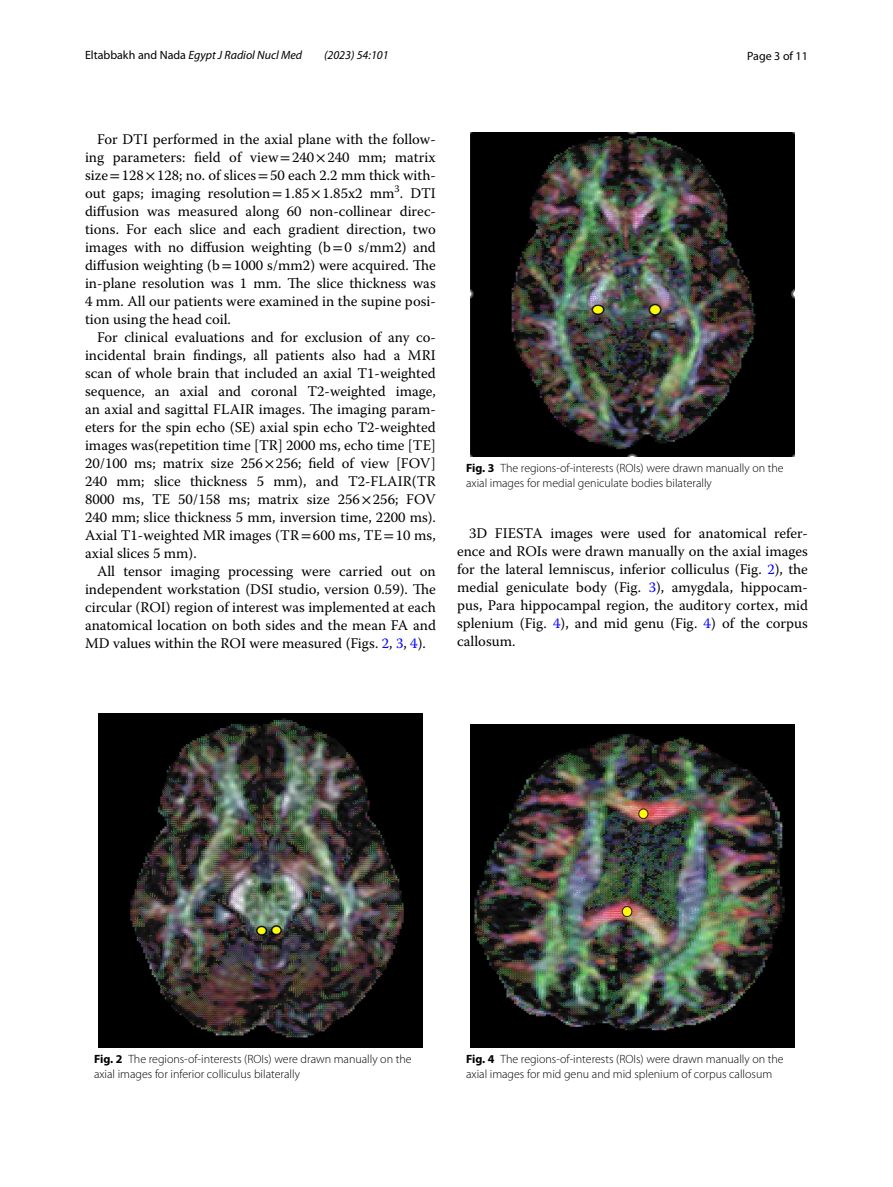
<style>
.page{position:relative;width:893px;height:1187px;background:#fff}
.page>*{position:absolute;margin:0;border:0;box-sizing:border-box;transform-origin:0 0}
.t1{font:14.7px/18px "Warnock Pro";color:#000;text-align:justify}
.t2{font:300 12px/15px "Myriad Pro";color:#000}
.t3{font:italic 12px "Myriad Pro";color:#000}
.t4{font:12px "Myriad Pro";color:#000}
.s1{font-style:normal}
.s2{font-family:"STIX"}
.s3{color:#00f}
.s4{font-weight:700}
</style>
<div class="page">
<img style="left:99px;top:713px;width:323px;height:334px">
<img style="left:471px;top:133px;width:323px;height:323px">
<img style="left:471px;top:724px;width:323px;height:323px">
<p class="t3" style="left:85px;top:48px;width:219px"><span class="s1">Eltabbakh and Nada</span> Egypt J Radiol Nucl Med</p>
<p class="t3" style="left:324px;top:48px;width:66px">(2023) 54:101</p>
<p class="t4" style="left:747px;top:48px;width:62px">Page 3 of 11</p>
<p class="t1" style="left:85px;top:130px;width:352px;text-indent:12px">For DTI performed in the axial plane with the follow&shy;ing parameters: field of view<span class="s2">=</span>240<span class="s2">×</span>240 mm; matrix size<span class="s2">=</span>128<span class="s2">×</span>128; no. of slices<span class="s2">=</span>50 each 2.2 mm thick with&shy;out gaps; imaging resolution<span class="s2">=</span>1.85<span class="s2">×</span>1.85x2 mm<sup>3</sup>. DTI diffusion was measured along 60 non-collinear direc&shy;tions. For each slice and each gradient direction, two images with no diffusion weighting (b<span class="s2">=</span>0 s/mm2) and diffusion weighting (b<span class="s2">=</span>1000 s/mm2) were acquired. The in-plane resolution was 1 mm. The slice thickness was 4 mm. All our patients were examined in the supine posi&shy;tion using the head coil.</p>
<p class="t1" style="left:85px;top:328px;width:352px;text-indent:12px">For clinical evaluations and for exclusion of any co&shy;incidental brain findings, all patients also had a MRI scan of whole brain that included an axial T1-weighted sequence, an axial and coronal T2-weighted image, an axial and sagittal FLAIR images. The imaging param&shy;eters for the spin echo (SE) axial spin echo T2-weighted images was(repetition time [TR] 2000 ms, echo time [TE] 20/100 ms; matrix size 256<span class="s2">×</span>256; field of view [FOV] 240 mm; slice thickness 5 mm), and T2-FLAIR(TR 8000 ms, TE 50/158 ms; matrix size 256<span class="s2">×</span>256; FOV 240 mm; slice thickness 5 mm, inversion time, 2200 ms).<br>Axial T1-weighted MR images (TR<span class="s2">=</span>600 ms, TE<span class="s2">=</span>10 ms, axial slices 5 mm).</p>
<p class="t1" style="left:85px;top:562px;width:352px;text-indent:12px">All tensor imaging processing were carried out on independent workstation (DSI studio, version 0.59). The circular (ROI) region of interest was implemented at each anatomical location on both sides and the mean FA and MD values within the ROI were measured (Figs. <span class="s3">2</span>, <span class="s3">3</span>, <span class="s3">4</span>).</p>
<p class="t2" style="left:466px;top:460px;width:319px"><span class="s4">Fig. 3</span> The regions-of-interests (ROIs) were drawn manually on the axial images for medial geniculate bodies bilaterally</p>
<p class="t1" style="left:457px;top:523px;width:352px;text-indent:12px">3D FIESTA images were used for anatomical refer&shy;ence and ROIs were drawn manually on the axial images for the lateral lemniscus, inferior colliculus (Fig. <span class="s3">2</span>), the medial geniculate body (Fig. <span class="s3">3</span>), amygdala, hippocam&shy;pus, Para hippocampal region, the auditory cortex, mid splenium (Fig. <span class="s3">4</span>), and mid genu (Fig. <span class="s3">4</span>) of the corpus callosum.</p>
<p class="t2" style="left:94px;top:1051px;width:319px"><span class="s4">Fig. 2</span> The regions-of-interests (ROIs) were drawn manually on the axial images for inferior colliculus bilaterally</p>
<p class="t2" style="left:466px;top:1051px;width:319px"><span class="s4">Fig. 4</span> The regions-of-interests (ROIs) were drawn manually on the axial images for mid genu and mid splenium of corpus callosum</p>
</div>
